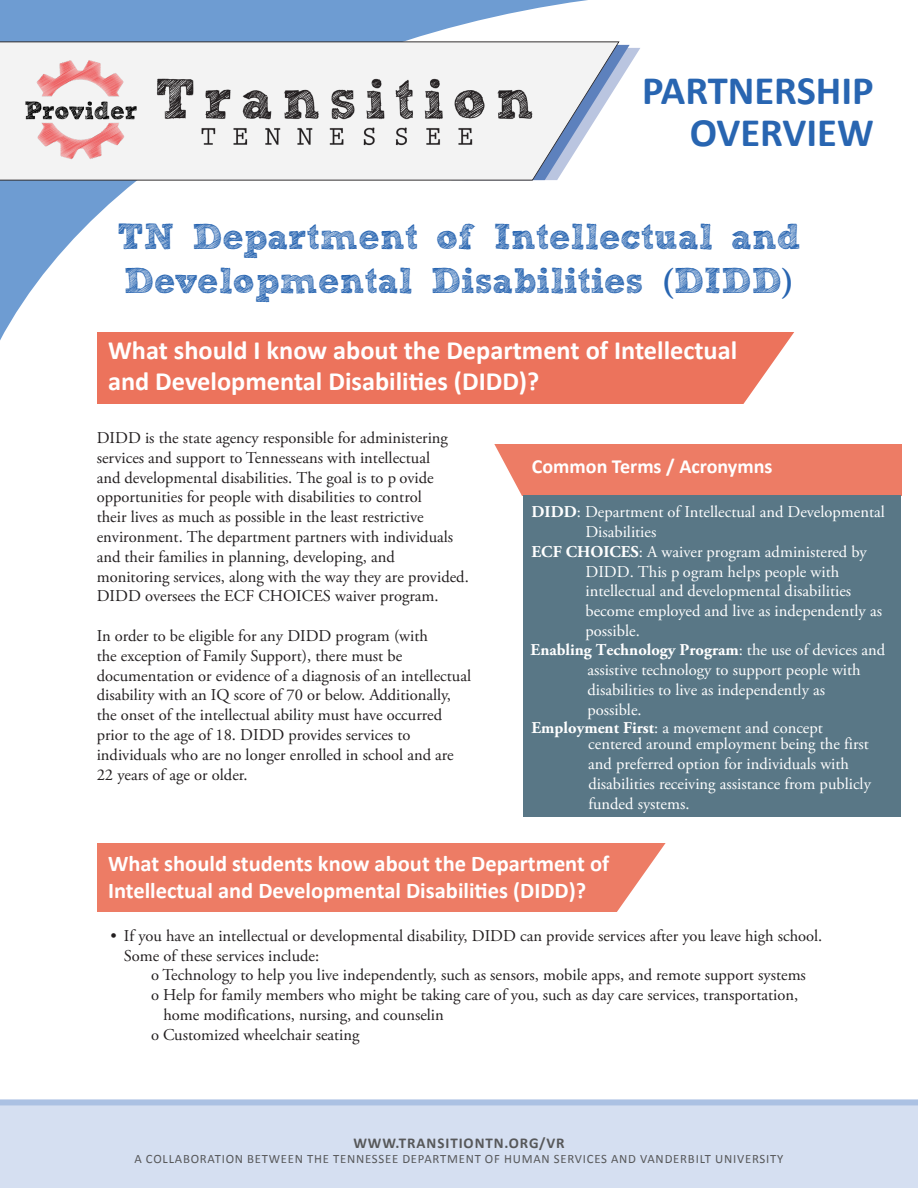
<style>
.page{position:relative;width:918px;height:1188px;background:#fff}
.page>*{position:absolute;margin:0;border:0;box-sizing:border-box;transform-origin:0 0}
.t1{font:700 40.5px "Calibri";color:#2865b1}
.t2{font:700 36px/43.2px "freeversion Sketch Block";color:#2865b1}
.t3{font:700 26.4px/31.7px "Calibri";color:#fff}
.t4{font:700 22.5px/27px "Calibri";color:#fff}
.t5{font:700 20.1px "Calibri";color:#fff}
.t6{font:16.5px/19.8px "Adobe Garamond Pro";color:#231f20}
.t7{font:16.5px/19.8px "Adobe Garamond Pro";color:#fff}
.t8{font:700 16.5px "Adobe Garamond Pro";color:#fff}
.t9{font:700 15px "Calibri";letter-spacing:.06em;color:#57585a}
.t10{font:12.75px "Calibri";letter-spacing:.06em;color:#57585a}
.s1{font-family:"Adobe Garamond Pro"}
.s2{font-weight:700}
.s3{font-weight:400}
</style>
<div class="page">
<div style="left:0;top:1099px;width:918px;height:89px;background:#d5dff1"></div>
<svg style="left:0;top:0;width:630px;height:341px"></svg>
<svg style="left:620px;top:45px;width:20px;height:135px"></svg>
<svg style="left:0;top:41px;width:620px;height:140px"></svg>
<img style="left:6px;top:55px;width:547px;height:109px">
<div style="left:97px;top:332px;width:702px;height:72px;background:#ec735c"></div>
<svg style="left:743px;top:332px;width:56px;height:72px"></svg>
<div style="left:481px;top:445px;width:420px;height:51px;background:#ed7c65"></div>
<svg style="left:481px;top:444px;width:42px;height:52px"></svg>
<div style="left:523px;top:496px;width:378px;height:321px;background:#597786"></div>
<div style="left:97px;top:844px;width:572px;height:68px;background:#ed7c65"></div>
<svg style="left:615px;top:843px;width:54px;height:69px"></svg>
<h1 class="t1" style="left:642px;top:62px;width:233px">PARTNERSHIP</h1>
<h1 class="t1" style="left:690px;top:104px;width:185px">OVERVIEW</h1>
<h3 class="t2" style="left:117px;top:220px;width:685px">TN Department of Intellectual and<br>Developmental Disabilities <span class="s1">(</span>DIDD<span class="s1">)</span></h3>
<h3 class="t3" style="left:108px;top:333px;width:631px">What should I know about the Department of Intellectual and Developmental Disabilities (DIDD)?</h3>
<p class="t6" style="left:97px;top:428px;width:374px">DIDD is the state agency responsible for administering services and support to Tennesseans with intellectual<br>and developmental disabilities. The goal is to p ovide opportunities for people with disabilities to control<br>their lives as much as possible in the least restrictive environment. The department partners with individuals and their families in planning, developing, and monitoring services, along with the way they are provided.<br>DIDD oversees the ECF CHOICES waiver program.</p>
<p class="t6" style="left:97px;top:626px;width:376px">In order to be eligible for any DIDD program (with<br>the exception of Family Support), there must be documentation or evidence of a diagnosis of an intellectual disability with an IQ score of 70 or below. Additionally, the onset of the intellectual ability must have occurred prior to the age of 18. DIDD provides services to individuals who are no longer enrolled in school and are 22 years of age or older.</p>
<h3 class="t5" style="left:532px;top:452px;width:242px">Common Terms / Acronymns</h3>
<p class="t7" style="left:532px;top:503px;width:355px"><span class="s2">DIDD</span>: Department of Intellectual and Developmental</p>
<p class="t7" style="left:586px;top:522px;width:72px">Disabilities</p>
<p class="t7" style="left:532px;top:542px;width:337px"><span class="s2">ECF CHOICES</span>: A waiver program administered by</p>
<p class="t7" style="left:586px;top:562px;width:255px">DIDD. This p ogram helps people with</p>
<p class="t7" style="left:586px;top:582px;width:267px">intellectual and developmental disabilities</p>
<p class="t7" style="left:586px;top:602px;width:298px">become employed and live as independently as</p>
<p class="t7" style="left:586px;top:621px;width:56px">possible.</p>
<p class="t8" style="left:531px;top:641px;width:356px">Enabling Technology Program<span class="s3">: the use of devices and</span></p>
<p class="t7" style="left:587px;top:661px;width:275px">assistive technology to support people with disabilities to live as independently as possible.</p>
<p class="t7" style="left:532px;top:718px;width:293px"><span class="s2">Employment First</span>: a movement and concept</p>
<p class="t7" style="left:588px;top:735px;width:284px">centered around employment being the first and preferred option for individuals with disabilities receiving assistance from publicly funded systems.</p>
<h3 class="t4" style="left:108px;top:849px;width:503px">What should students know about the Department of<br>Intellectual and Developmental Disabilities (DIDD)?</h3>
<h3 class="t6" style="left:124px;top:926px;width:700px;text-indent:-14px">• If you have an intellectual or developmental disability, DIDD can provide services after you leave high school.<br>Some of these services include:</h3>
<h3 class="t6" style="left:151px;top:966px;width:656px">o Technology to help you live independently, such as sensors, mobile apps, and remote support systems</h3>
<h3 class="t6" style="left:163px;top:986px;width:636px;text-indent:-12px">o Help for family members who might be taking care of you, such as day care services, transportation, home modifications, nursing, and counselin</h3>
<h3 class="t6" style="left:151px;top:1025px;width:210px">o Customized wheelchair seating</h3>
<p class="t9" style="left:353px;top:1133px;width:213px">WWW.TRANSITIONTN.ORG/VR</p>
<p class="t10" style="left:135px;top:1150px;width:650px">A COLLABORATION BETWEEN THE TENNESSEE DEPARTMENT OF HUMAN SERVICES AND VANDERBILT UNIVERSITY</p>
</div>
